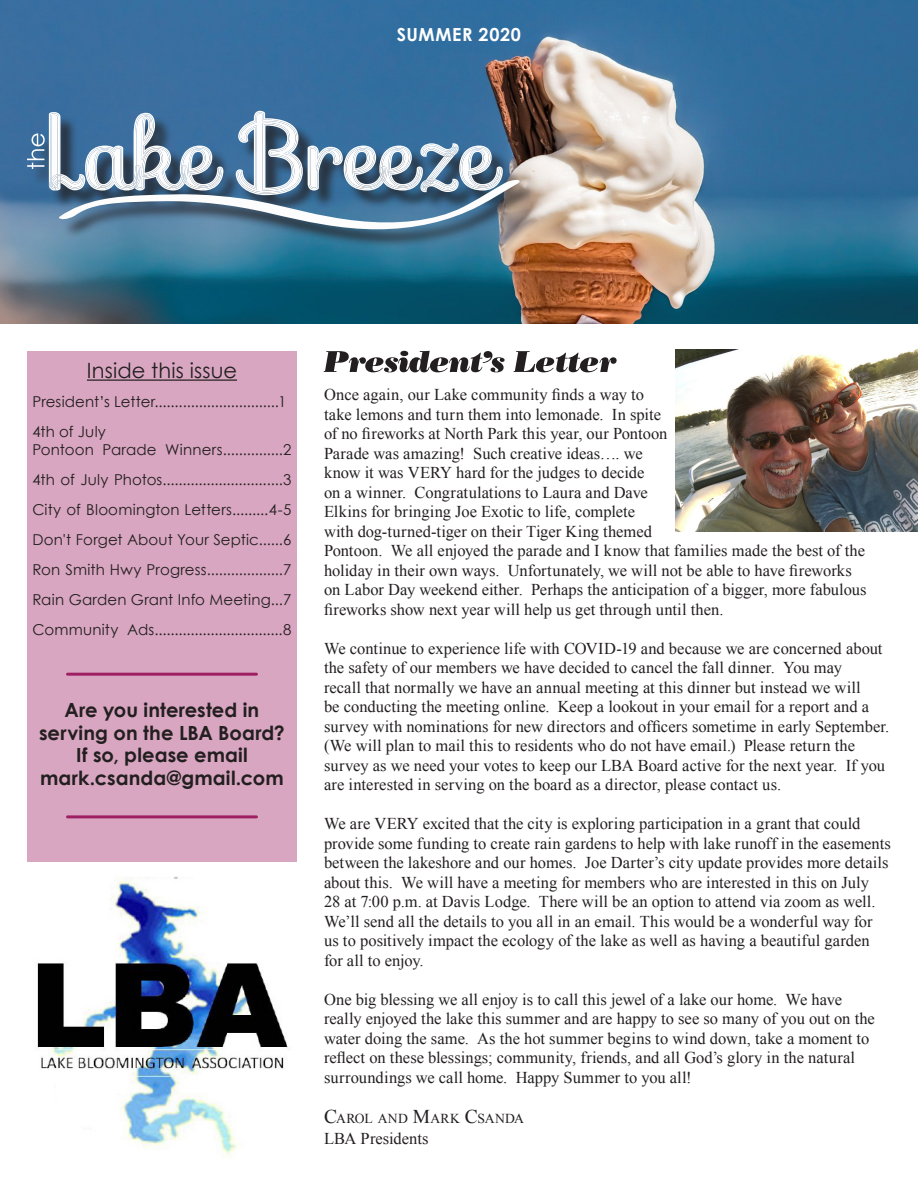
<style>
.page{position:relative;width:918px;height:1188px;background:#fff}
.page>*{position:absolute;margin:0;border:0;box-sizing:border-box;transform-origin:0 0}
.t1{font:21px "Century Gothic";letter-spacing:.005em;color:#231f20}
.t2{font:700 19.5px/22.5px "Century Gothic";letter-spacing:.005em;color:#231f20;text-align:center}
.t3{font:700 18px "Century Gothic";letter-spacing:.035em;color:#fff}
.t4{font:16.5px/19.5px "Times New Roman";color:#231f20}
.t5{font:15px "Century Gothic";letter-spacing:.01em;color:#231f20}
.t6{font:13.65px "Times New Roman";letter-spacing:.02em;color:#231f20}
.s1{font-size:19.5px}
</style>
<div class="page">
<div style="left:27px;top:351px;width:270px;height:511px;background:#d8a6c0"></div>
<hr style="left:87px;top:380px;width:150px;height:1px;background:#231f20">
<svg style="left:324px;top:351px;width:293px;height:21px"></svg>
<img style="left:675px;top:349px;width:243px;height:182px">
<hr style="left:68px;top:673px;width:188px;height:3px;background:#9e1f62">
<hr style="left:68px;top:815px;width:188px;height:3px;background:#9e1f62">
<img style="left:0;top:0;width:918px;height:324px">
<img style="left:37px;top:877px;width:251px;height:281px">
<div style="left:30px;top:114px;width:508px;height:134px;background:#231f20;opacity:.75"></div>
<svg style="left:24px;top:108px;width:497px;height:121px"></svg>
<p class="t3" style="left:397px;top:20px;width:126px">SUMMER 2020</p>
<p class="t1" style="left:87px;top:356px;width:152px">Inside this issue</p>
<p class="t5" style="left:32px;top:391px;width:255px">President’s Letter...............................1</p>
<p class="t5" style="left:32px;top:421px;width:75px">4th of July</p>
<p class="t5" style="left:32px;top:439px;width:261px">Pontoon Parade Winners...............2</p>
<p class="t5" style="left:32px;top:469px;width:261px">4th of July Photos..............................3</p>
<p class="t5" style="left:32px;top:499px;width:261px">City of Bloomington Letters.........4-5</p>
<p class="t5" style="left:32px;top:529px;width:261px">Don't Forget About Your Septic......6</p>
<p class="t5" style="left:32px;top:559px;width:261px">Ron Smith Hwy Progress...................7</p>
<p class="t5" style="left:32px;top:589px;width:261px">Rain Garden Grant Info Meeting...7</p>
<p class="t5" style="left:32px;top:619px;width:261px">Community Ads................................8</p>
<p class="t2" style="left:39px;top:698px;width:247px">Are you interested in serving on the LBA Board?<br>If so, please email</p>
<p class="t2" style="left:40px;top:765px;width:245px">mark.csanda@gmail.com</p>
<p class="t4" style="left:324px;top:385px;width:544px">Once again, our Lake community finds a way to<br>take lemons and turn them into lemonade. In spite<br>of no fireworks at North Park this year, our Pontoon<br>Parade was amazing! Such creative ideas…. we<br>know it was VERY hard for the judges to decide<br>on a winner. Congratulations to Laura and Dave<br>Elkins for bringing Joe Exotic to life, complete<br>with dog-turned-tiger on their Tiger King themed<br>Pontoon. We all enjoyed the parade and I know that families made the best of the holiday in their own ways. Unfortunately, we will not be able to have fireworks on Labor Day weekend either. Perhaps the anticipation of a bigger, more fabulous fireworks show next year will help us get through until then.</p>
<p class="t4" style="left:324px;top:638px;width:567px">We continue to experience life with COVID-19 and because we are concerned about the safety of our members we have decided to cancel the fall dinner. You may<br>recall that normally we have an annual meeting at this dinner but instead we will<br>be conducting the meeting online. Keep a lookout in your email for a report and a survey with nominations for new directors and officers sometime in early September. (We will plan to mail this to residents who do not have email.) Please return the survey as we need your votes to keep our LBA Board active for the next year. If you are interested in serving on the board as a director, please contact us.</p>
<p class="t4" style="left:324px;top:814px;width:568px">We are VERY excited that the city is exploring participation in a grant that could provide some funding to create rain gardens to help with lake runoff in the easements between the lakeshore and our homes. Joe Darter’s city update provides more details about this. We will have a meeting for members who are interested in this on July<br>28 at 7:00 p.m. at Davis Lodge. There will be an option to attend via zoom as well.<br>We’ll send all the details to you all in an email. This would be a wonderful way for us to positively impact the ecology of the lake as well as having a beautiful garden for all to enjoy.</p>
<p class="t4" style="left:324px;top:989px;width:552px">One big blessing we all enjoy is to call this jewel of a lake our home. We have really enjoyed the lake this summer and are happy to see so many of you out on the water doing the same. As the hot summer begins to wind down, take a moment to reflect on these blessings; community, friends, and all God’s glory in the natural surroundings we call home. Happy Summer to you all!</p>
<p class="t6" style="left:324px;top:1109px;width:202px"><span class="s1">C</span>AROL AND <span class="s1">M</span>ARK <span class="s1">C</span>SANDA</p>
<p class="t4" style="left:324px;top:1129px;width:106px">LBA Presidents</p>
</div>
